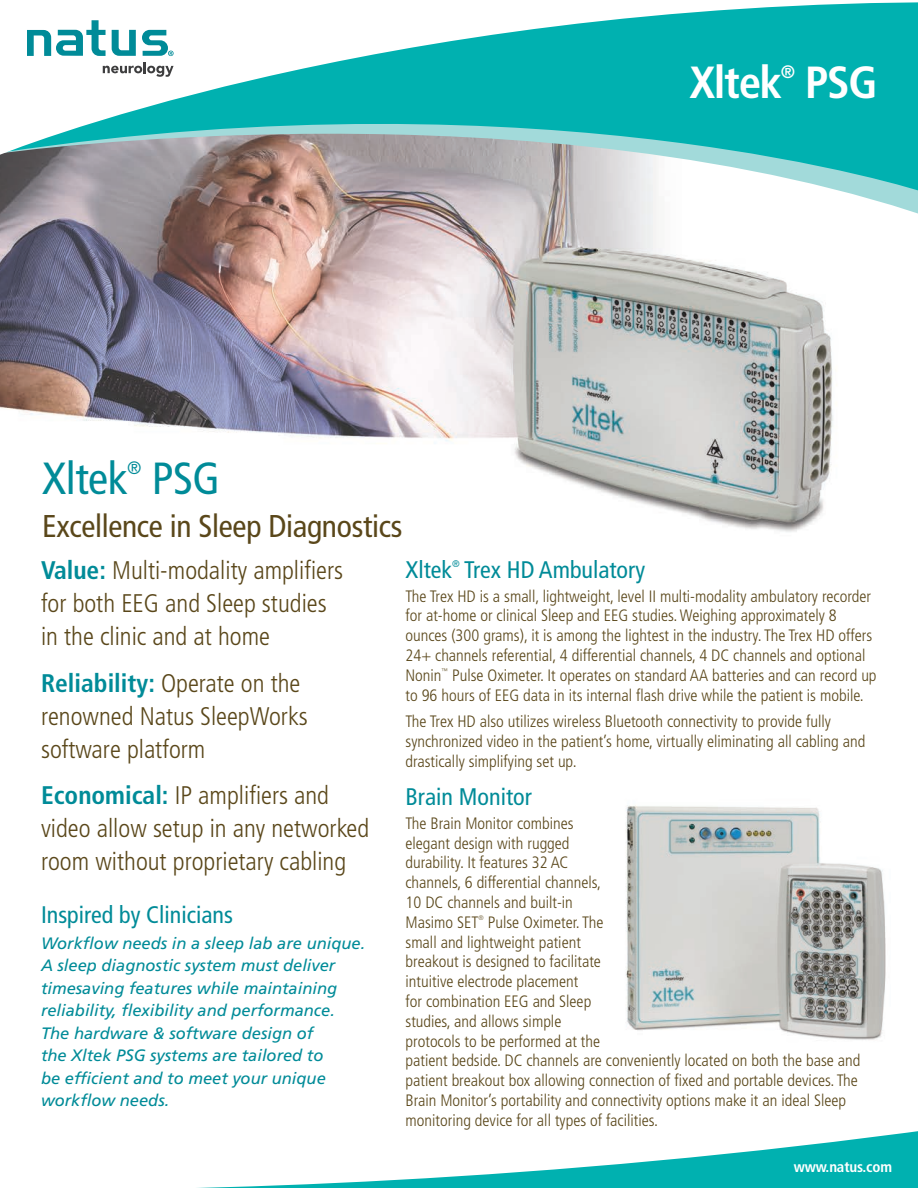
<style>
.page{position:relative;width:918px;height:1188px;background:#fff}
.page>*{position:absolute;margin:0;border:0;box-sizing:border-box;transform-origin:0 0}
.t1{font:700 condensed 45px "Frutiger LT Std";letter-spacing:-.03em;color:#fff}
.t2{font:condensed 45px "Frutiger LT Std";letter-spacing:-.01em;color:#008b98}
.t3{font:condensed 31.5px "Frutiger LT Std";letter-spacing:-.01em;color:#5a471a}
.t4{font:300 condensed 25.5px/33px "Frutiger LT Std";color:#5a471a}
.t5{font:condensed 24px "Frutiger LT Std";color:#008b98}
.t6{font:700 condensed 18px "Frutiger LT Std";color:#fff}
.t7{font:condensed 18px "Frutiger LT Std";color:#008b98}
.t8{font:300 condensed 16.5px/19.8px "Frutiger LT Std";color:#5a471a}
.t9{font:italic 16.5px/22.5px "Frutiger LT Std";color:#008b98}
.t10{font:700 condensed 15px "Frutiger LT Std";letter-spacing:-.01em;color:#fff}
.t11{font:condensed 9.6px "Frutiger LT Std";color:#008b98}
.t12{font:300 condensed 6.6px "Frutiger LT Std";color:#5a471a}
.s1{font-weight:700;color:#008b98}
</style>
<div class="page">
<img style="left:0;top:156px;width:833px;height:376px">
<svg style="left:197px;top:1131px;width:721px;height:57px"></svg>
<svg style="left:1px;top:201px;width:917px;height:24px"></svg>
<svg style="left:1px;top:156px;width:917px;height:45px;background:#aab0b0"></svg>
<svg style="left:0;top:2px;width:918px;height:154px;fill:#00b1b0"></svg>
<svg style="left:112px;top:30px;width:24px;height:26px"></svg>
<svg style="left:27px;top:20px;width:79px;height:36px"></svg>
<svg style="left:142px;top:30px;width:32px;height:26px"></svg>
<svg style="left:103px;top:62px;width:71px;height:15px"></svg>
<img style="left:625px;top:805px;width:261px;height:235px">
<h1 class="t2" style="left:42px;top:452px;width:87px">Xltek</h1>
<p class="t7" style="left:127px;top:457px;width:16px">®</p>
<h1 class="t2" style="left:152px;top:452px;width:70px">PSG</h1>
<h2 class="t3" style="left:42px;top:507px;width:362px">Excellence in Sleep Diagnostics</h2>
<h1 class="t1" style="left:689px;top:56px;width:94px">Xltek</h1>
<p class="t6" style="left:781px;top:61px;width:16px">®</p>
<h1 class="t1" style="left:805px;top:56px;width:74px">PSG</h1>
<h3 class="t4" style="left:41px;top:554px;width:304px"><span class="s1">Value:</span> Multi-modality amplifiers for both EEG and Sleep studies in the clinic and at home</h3>
<h3 class="t4" style="left:41px;top:667px;width:268px"><span class="s1">Reliability:</span> Operate on the renowned Natus SleepWorks software platform</h3>
<h3 class="t4" style="left:41px;top:779px;width:330px"><span class="s1">Economical:</span> IP amplifiers and video allow setup in any networked room without proprietary cabling</h3>
<h3 class="t5" style="left:41px;top:900px;width:193px">Inspired by Clinicians</h3>
<p class="t9" style="left:41px;top:932px;width:326px">Workflow needs in a sleep lab are unique.<br>A sleep diagnostic system must deliver timesaving features while maintaining reliability, flexibility and performance.<br>The hardware &amp; software design of<br>the Xltek PSG systems are tailored to<br>be efficient and to meet your unique workflow needs.</p>
<h3 class="t5" style="left:406px;top:556px;width:48px">Xltek</h3>
<p class="t11" style="left:452px;top:559px;width:9px">®</p>
<h3 class="t5" style="left:464px;top:556px;width:182px">Trex HD Ambulatory</h3>
<p class="t8" style="left:406px;top:586px;width:468px">The Trex HD is a small, lightweight, level II multi-modality ambulatory recorder for at-home or clinical Sleep and EEG studies. Weighing approximately 8 ounces (300 grams), it is among the lightest in the industry. The Trex HD offers 24+ channels referential, 4 differential channels, 4 DC channels and optional Nonin</p>
<p class="t8" style="left:406px;top:665px;width:473px;text-indent:47px">Pulse Oximeter. It operates on standard AA batteries and can record up to 96 hours of EEG data in its internal flash drive while the patient is mobile.</p>
<p class="t8" style="left:406px;top:712px;width:461px">The Trex HD also utilizes wireless Bluetooth connectivity to provide fully synchronized video in the patient’s home, virtually eliminating all cabling and drastically simplifying set up.</p>
<h3 class="t5" style="left:406px;top:783px;width:128px">Brain Monitor</h3>
<p class="t8" style="left:406px;top:813px;width:197px">The Brain Monitor combines elegant design with rugged durability. It features 32 AC channels, 6 differential channels,<br>10 DC channels and built-in<br>Masimo SET</p>
<p class="t12" style="left:442px;top:667px;width:8px">™</p>
<p class="t8" style="left:406px;top:912px;width:456px;text-indent:82px">Pulse Oximeter. The<br>small and lightweight patient<br>breakout is designed to facilitate<br>intuitive electrode placement<br>for combination EEG and Sleep<br>studies, and allows simple<br>protocols to be performed at the<br>patient bedside. DC channels are conveniently located on both the base and patient breakout box allowing connection of fixed and portable devices. The Brain Monitor’s portability and connectivity options make it an ideal Sleep monitoring device for all types of facilities.</p>
<p class="t12" style="left:479px;top:914px;width:7px">®</p>
<p class="t10" style="left:794px;top:1158px;width:100px">www.natus.com</p>
</div>
